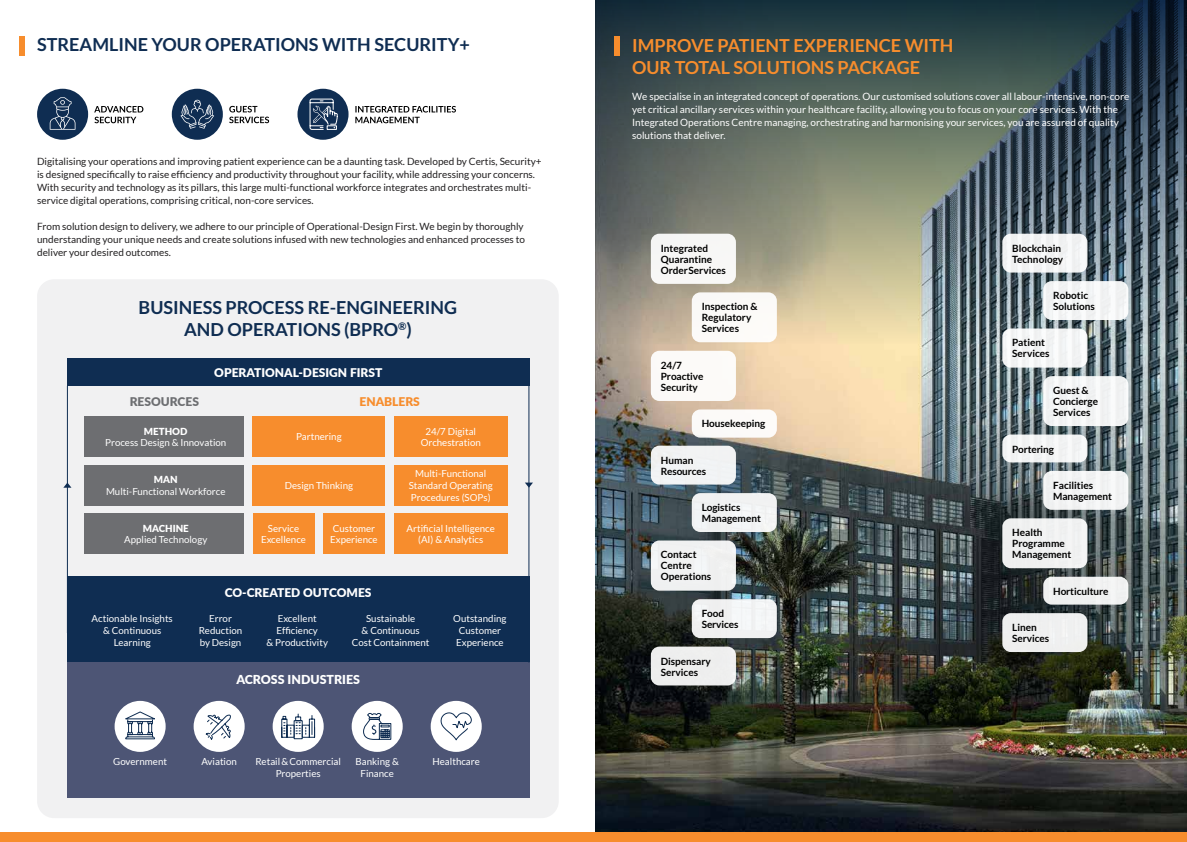
<style>
.page{position:relative;width:1187px;height:842px;background:#fff}
.page>*{position:absolute;margin:0;border:0;box-sizing:border-box;transform-origin:0 0}
.t1{font:700 18px/21.6px "Lato";color:#0f2d52;text-align:center}
.t2{font:700 18px/21.6px "Lato";color:#f78d2d}
.t3{font:900 12.4px "Lato";color:#fff}
.t4{font:900 12px "Lato";color:#fff}
.t5{font:900 12px "Lato";color:#6d6e71}
.t6{font:900 12px "Lato";color:#f78d2d}
.t7{font:10px/13px "Lato";color:#211f20}
.t8{font:700 10px/11px "Lato";color:#000}
.t9{font:10px/13px "Lato";color:#fff}
.t10{font:9.7px/11.7px "Lato";color:#fff;text-align:center}
.t11{font:900 9.7px "Lato";color:#fff}
</style>
<div class="page">
<div style="left:37px;top:279px;width:521px;height:539px;background:#f1f1f2;border-radius:17px"></div>
<div style="left:19px;top:36px;width:6px;height:19px;background:#f78d2d"></div>
<div style="left:67px;top:359px;width:462px;height:27px;background:#0f2d52"></div>
<div style="left:67px;top:576px;width:462px;height:86px;background:#0f2d52"></div>
<div style="left:67px;top:662px;width:462px;height:135px;background:#4d5575"></div>
<div style="left:85px;top:417px;width:159px;height:40px;background:#6d6e71"></div>
<div style="left:85px;top:465px;width:159px;height:40px;background:#6d6e71"></div>
<div style="left:85px;top:514px;width:159px;height:40px;background:#6d6e71"></div>
<div style="left:252px;top:417px;width:133px;height:40px;background:#f78d2d"></div>
<div style="left:252px;top:465px;width:133px;height:40px;background:#f78d2d"></div>
<div style="left:252px;top:514px;width:62px;height:40px;background:#f78d2d"></div>
<div style="left:394px;top:417px;width:113px;height:40px;background:#f78d2d"></div>
<div style="left:394px;top:465px;width:113px;height:40px;background:#f78d2d"></div>
<div style="left:394px;top:514px;width:113px;height:40px;background:#f78d2d"></div>
<div style="left:323px;top:514px;width:62px;height:40px;background:#f78d2d"></div>
<hr style="left:67px;top:386px;width:1px;height:247px;background:#0f2d52">
<hr style="left:528px;top:386px;width:1px;height:276px;background:#0f2d52">
<svg style="left:63px;top:483px;width:8px;height:5px"></svg>
<svg style="left:525px;top:483px;width:8px;height:5px"></svg>
<div style="left:430px;top:701px;width:51px;height:51px;background:#fff;border-radius:50%"></div>
<svg style="left:440px;top:712px;width:32px;height:29px"></svg>
<div style="left:194px;top:701px;width:51px;height:51px;background:#fff;border-radius:50%"></div>
<svg style="left:205px;top:714px;width:26px;height:26px"></svg>
<div style="left:272px;top:701px;width:52px;height:51px;background:#fff;border-radius:50%"></div>
<svg style="left:281px;top:713px;width:34px;height:27px"></svg>
<div style="left:351px;top:701px;width:51px;height:51px;background:#fff;border-radius:50%"></div>
<svg style="left:363px;top:713px;width:29px;height:27px"></svg>
<div style="left:115px;top:701px;width:51px;height:51px;background:#fff;border-radius:50%"></div>
<svg style="left:125px;top:711px;width:30px;height:28px"></svg>
<div style="left:37px;top:89px;width:51px;height:51px;background:#0f2d52;border-radius:50%"></div>
<svg style="left:50px;top:97px;width:25px;height:33px"></svg>
<svg style="left:94px;top:106px;width:49px;height:17px"></svg>
<div style="left:297px;top:89px;width:51px;height:51px;background:#0f2d52;border-radius:50%"></div>
<svg style="left:309px;top:98px;width:29px;height:32px"></svg>
<svg style="left:355px;top:106px;width:101px;height:17px"></svg>
<div style="left:172px;top:89px;width:51px;height:51px;background:#0f2d52;border-radius:50%"></div>
<svg style="left:180px;top:100px;width:34px;height:29px"></svg>
<svg style="left:229px;top:106px;width:40px;height:17px"></svg>
<img style="left:595px;top:344px;width:591px;height:488px">
<svg style="left:595px;top:0;width:591px;height:344px;background:#5e6a66"></svg>
<div style="left:614px;top:37px;width:6px;height:19px;background:#f78d2d"></div>
<div style="left:650px;top:234px;width:86px;height:50px;background:#f7f7f5;border-radius:9px"></div>
<div style="left:650px;top:351px;width:86px;height:50px;background:#fcfaf8;border-radius:9px"></div>
<div style="left:650px;top:446px;width:86px;height:39px;background:#f1f3f3;border-radius:9px"></div>
<div style="left:650px;top:540px;width:86px;height:51px;background:#f1f1f2;border-radius:9px"></div>
<div style="left:650px;top:647px;width:86px;height:38px;background:#eee;border-radius:9px"></div>
<div style="left:691px;top:292px;width:85px;height:50px;background:#fbfaf8;border-radius:9px"></div>
<div style="left:691px;top:409px;width:85px;height:29px;background:#fcfaf8;border-radius:9px"></div>
<div style="left:691px;top:493px;width:85px;height:39px;background:#f1f2f3;border-radius:9px"></div>
<div style="left:691px;top:599px;width:85px;height:39px;background:#f0f1f2;border-radius:9px"></div>
<div style="left:1002px;top:234px;width:85px;height:39px;background:#f1f2f3;border-radius:9px"></div>
<div style="left:1043px;top:281px;width:85px;height:39px;background:#f2f4f4;border-radius:9px"></div>
<div style="left:1002px;top:434px;width:85px;height:28px;background:#f2f3f4;border-radius:9px"></div>
<div style="left:1002px;top:518px;width:85px;height:50px;background:#eff0f0;border-radius:9px"></div>
<div style="left:1002px;top:328px;width:85px;height:40px;background:#f3f4f5;border-radius:9px"></div>
<div style="left:1002px;top:613px;width:85px;height:39px;background:#efefef;border-radius:9px"></div>
<div style="left:1043px;top:376px;width:85px;height:50px;background:#f2f4f4;border-radius:9px"></div>
<div style="left:1043px;top:471px;width:85px;height:39px;background:#f2f3f3;border-radius:9px"></div>
<div style="left:1043px;top:577px;width:85px;height:28px;background:#f0f0f0;border-radius:9px"></div>
<div style="left:0;top:832px;width:1186px;height:10px;background:#f78d2d"></div>
<h1 class="t1" style="left:37px;top:34px;width:434px">STREAMLINE YOUR OPERATIONS WITH SECURITY+</h1>
<p class="t7" style="left:37px;top:155px;width:506px">Digitalising your operations and improving patient experience can be a daunting task. Developed by Certis, Security+ is designed specifically to raise efficiency and productivity throughout your facility, while addressing your concerns.<br>With security and technology as its pillars, this large multi-functional workforce integrates and orchestrates multi&shy;service digital operations, comprising critical, non-core services.</p>
<p class="t7" style="left:37px;top:220px;width:489px">From solution design to delivery, we adhere to our principle of Operational-Design First. We begin by thoroughly understanding your unique needs and create solutions infused with new technologies and enhanced processes to deliver your desired outcomes.</p>
<h1 class="t1" style="left:139px;top:297px;width:320px">BUSINESS PROCESS RE-ENGINEERING<br>AND OPERATIONS (BPRO<sup>®</sup>)</h1>
<p class="t4" style="left:214px;top:363px;width:170px">OPERATIONAL-DESIGN FIRST</p>
<p class="t5" style="left:130px;top:393px;width:71px">RESOURCES</p>
<p class="t6" style="left:359px;top:393px;width:62px">ENABLERS</p>
<p class="t11" style="left:144px;top:424px;width:45px">METHOD</p>
<p class="t10" style="left:105px;top:437px;width:123px">Process Design &amp; Innovation</p>
<p class="t11" style="left:154px;top:472px;width:25px">MAN</p>
<p class="t10" style="left:106px;top:485px;width:121px">Multi-Functional Workforce</p>
<p class="t11" style="left:143px;top:521px;width:48px">MACHINE</p>
<p class="t10" style="left:124px;top:534px;width:85px">Applied Technology</p>
<p class="t10" style="left:420px;top:425px;width:62px">24/7 Digital<br>Orchestration</p>
<p class="t10" style="left:408px;top:468px;width:86px">Multi-Functional<br>Standard Operating<br>Procedures (SOPs)</p>
<p class="t10" style="left:406px;top:522px;width:90px">Artificial Intelligence (AI) &amp; Analytics</p>
<p class="t10" style="left:296px;top:431px;width:47px">Partnering</p>
<p class="t10" style="left:285px;top:480px;width:70px">Design Thinking</p>
<p class="t10" style="left:261px;top:522px;width:46px">Service<br>Excellence</p>
<p class="t10" style="left:330px;top:522px;width:49px;text-align:left">Customer<br>Experience</p>
<p class="t4" style="left:225px;top:584px;width:148px">CO-CREATED OUTCOMES</p>
<p class="t10" style="left:92px;top:613px;width:83px">Actionable Insights &amp; Continuous<br>Learning</p>
<p class="t10" style="left:199px;top:613px;width:45px">Error<br>Reduction by Design</p>
<p class="t10" style="left:266px;top:613px;width:63px">Excellent<br>Efficiency<br>&amp; Productivity</p>
<p class="t10" style="left:352px;top:613px;width:79px">Sustainable<br>&amp; Continuous<br>Cost Containment</p>
<p class="t10" style="left:453px;top:613px;width:55px;text-align:left">Outstanding<br>Customer<br>Experience</p>
<p class="t3" style="left:236px;top:670px;width:125px">ACROSS INDUSTRIES</p>
<p class="t10" style="left:113px;top:756px;width:55px">Government</p>
<p class="t10" style="left:201px;top:756px;width:37px">Aviation</p>
<p class="t10" style="left:255px;top:756px;width:87px">Retail &amp; Commercial<br>Properties</p>
<p class="t10" style="left:355px;top:756px;width:45px">Banking &amp;<br>Finance</p>
<p class="t10" style="left:432px;top:756px;width:49px">Healthcare</p>
<h1 class="t2" style="left:632px;top:34px;width:323px">IMPROVE PATIENT EXPERIENCE WITH<br>OUR TOTAL SOLUTIONS PACKAGE</h1>
<p class="t9" style="left:632px;top:89px;width:498px">We specialise in an integrated concept of operations. Our customised solutions cover all labour-intensive, non-core yet critical ancillary services within your healthcare facility, allowing you to focus on your core services. With the Integrated Operations Centre managing, orchestrating and harmonising your services, you are assured of quality solutions that deliver.</p>
<p class="t8" style="left:660px;top:242px;width:67px">Integrated<br>Quarantine<br>Order Services</p>
<p class="t8" style="left:701px;top:301px;width:57px">Inspection &amp;<br>Regulatory<br>Services</p>
<p class="t8" style="left:660px;top:359px;width:44px">24/7<br>Proactive<br>Security</p>
<p class="t8" style="left:701px;top:418px;width:65px">Housekeeping</p>
<p class="t8" style="left:660px;top:454px;width:47px">Human<br>Resources</p>
<p class="t8" style="left:701px;top:502px;width:61px">Logistics<br>Management</p>
<p class="t8" style="left:660px;top:549px;width:52px">Contact<br>Centre<br>Operations</p>
<p class="t8" style="left:701px;top:608px;width:38px">Food<br>Services</p>
<p class="t8" style="left:660px;top:655px;width:51px">Dispensary<br>Services</p>
<p class="t8" style="left:1012px;top:242px;width:52px">Blockchain<br>Technology</p>
<p class="t8" style="left:1053px;top:290px;width:43px">Robotic<br>Solutions</p>
<p class="t8" style="left:1012px;top:337px;width:39px">Patient<br>Services</p>
<p class="t8" style="left:1053px;top:385px;width:46px">Guest &amp;<br>Concierge<br>Services</p>
<p class="t8" style="left:1012px;top:443px;width:43px">Portering</p>
<p class="t8" style="left:1053px;top:480px;width:60px">Facilities<br>Management</p>
<p class="t8" style="left:1012px;top:527px;width:60px">Health<br>Programme<br>Management</p>
<p class="t8" style="left:1053px;top:585px;width:57px">Horticulture</p>
<p class="t8" style="left:1012px;top:622px;width:38px">Linen<br>Services</p>
</div>
